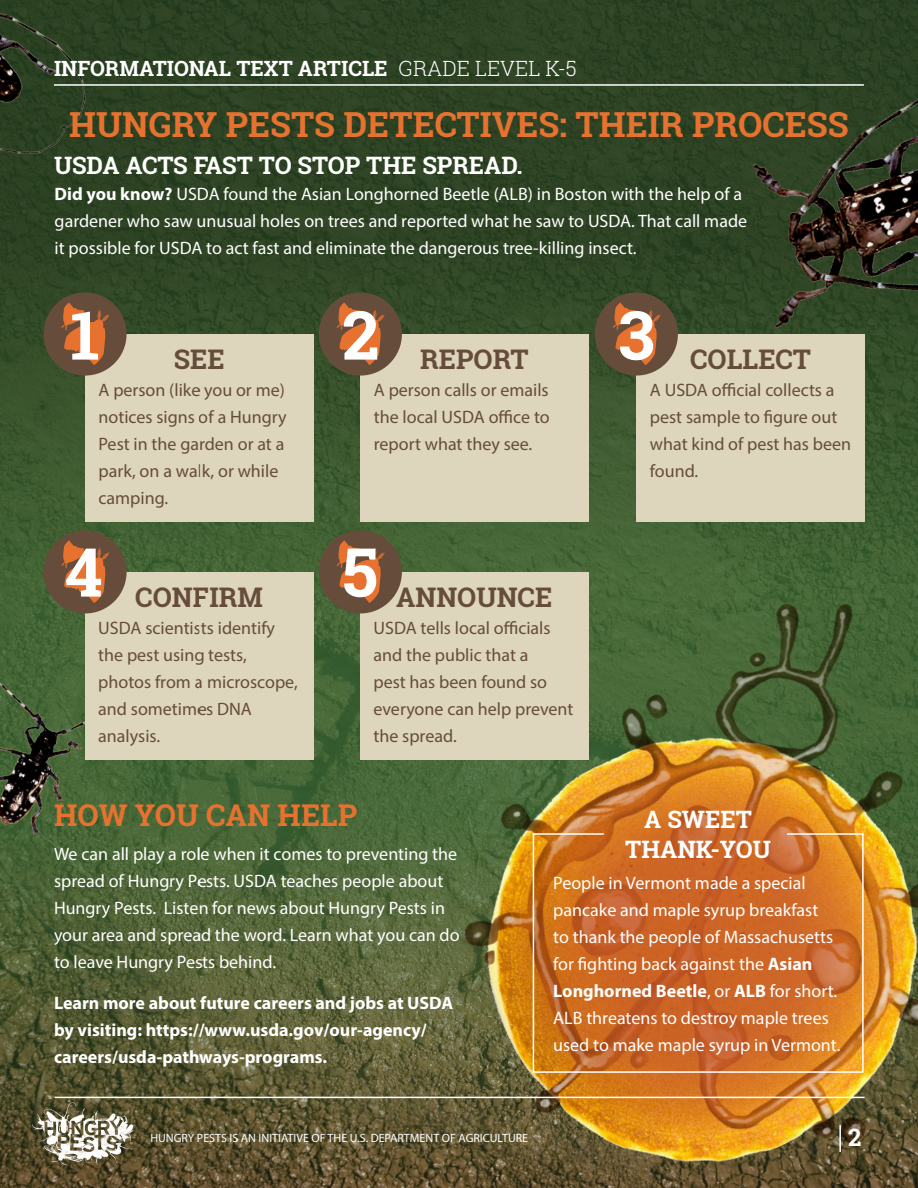
<style>
.page{position:relative;width:918px;height:1188px;background:#fff}
.page>*{position:absolute;margin:0;border:0;box-sizing:border-box;transform-origin:0 0}
.t1{font:700 67.5px "Roboto Slab";color:#fff}
.t2{font:700 34.5px "Roboto Slab";color:#e7722f}
.t3{font:700 30px "Roboto Slab";color:#e7722f}
.t4{font:700 27px "Roboto Slab";color:#664d3b}
.t5{font:700 24px/30px "Roboto Slab";color:#fff;text-align:center}
.t6{font:700 21px "Roboto Slab";color:#fff}
.t7{font:18px/27px "Myriad Pro";color:#fff}
.t8{font:18px/27px "Myriad Pro";color:#664d3b}
.t9{font:700 18px/27px "Myriad Pro";color:#fff}
.t10{font:12px "Myriad Pro";color:#fff}
.s1{font-weight:300}
.s2{font-weight:700}
</style>
<div class="page">
<svg style="left:0;top:574px;width:361px;height:614px;background:#525e35"></svg>
<div style="left:0;top:0;width:918px;height:574px;background:linear-gradient(to bottom,#27391e,#415f33)"></div>
<img style="left:0;top:0;width:126px;height:201px">
<img style="left:0;top:648px;width:160px;height:226px">
<img style="left:710px;top:75px;width:208px;height:289px">
<hr style="left:54px;top:84px;width:810px;height:2px;background:#fff">
<div style="left:85px;top:334px;width:228px;height:188px;background:#ddd5bc"></div>
<div style="left:360px;top:334px;width:229px;height:188px;background:#ddd5bc"></div>
<div style="left:636px;top:334px;width:229px;height:188px;background:#ddd5bc"></div>
<div style="left:85px;top:572px;width:228px;height:188px;background:#ddd5bc"></div>
<img style="left:361px;top:563px;width:557px;height:625px">
<svg style="left:515px;top:763px;width:372px;height:373px;background:#d37d23"></svg>
<svg style="left:532px;top:832px;width:332px;height:242px;background:#cc6b27"></svg>
<div style="left:43px;top:292px;width:84px;height:84px;background:#664d3b;border-radius:50%"></div>
<svg style="left:61px;top:302px;width:48px;height:63px"></svg>
<div style="left:319px;top:292px;width:83px;height:84px;background:#664d3b;border-radius:50%"></div>
<svg style="left:337px;top:302px;width:47px;height:63px"></svg>
<div style="left:43px;top:530px;width:84px;height:83px;background:#664d3b;border-radius:50%"></div>
<svg style="left:61px;top:540px;width:48px;height:63px"></svg>
<div style="left:319px;top:530px;width:83px;height:83px;background:#664d3b;border-radius:50%"></div>
<svg style="left:337px;top:540px;width:47px;height:63px"></svg>
<div style="left:595px;top:292px;width:83px;height:84px;background:#664d3b;border-radius:50%"></div>
<svg style="left:613px;top:302px;width:47px;height:63px"></svg>
<hr style="left:55px;top:1097px;width:810px;height:1px;background:#fff">
<hr style="left:839px;top:1125px;width:2px;height:27px;background:#fff">
<img style="left:27px;top:1099px;width:114px;height:71px">
<p class="t6" style="left:54px;top:54px;width:524px">INFORMATIONAL TEXT ARTICLE <span class="s1">GRADE LEVEL K-5</span></p>
<h2 class="t2" style="left:69px;top:100px;width:781px">HUNGRY PESTS DETECTIVES: THEIR PROCESS</h2>
<h3 class="t5" style="left:54px;top:150px;width:470px">USDA ACTS FAST TO STOP THE SPREAD.</h3>
<p class="t7" style="left:55px;top:181px;width:694px"><span class="s2">Did you know?</span> USDA found the Asian Longhorned Beetle (ALB) in Boston with the help of a gardener who saw unusual holes on trees and reported what he saw to USDA. That call made it possible for USDA to act fast and eliminate the dangerous tree-killing insect.</p>
<p class="t1" style="left:70px;top:289px;width:31px">1</p>
<p class="t1" style="left:342px;top:289px;width:39px">2</p>
<p class="t1" style="left:618px;top:289px;width:38px">3</p>
<p class="t4" style="left:174px;top:341px;width:52px">SEE</p>
<p class="t8" style="left:99px;top:376px;width:190px">A person (like you or me) notices signs of a Hungry<br>Pest in the garden or at a park, on a walk, or while camping.</p>
<p class="t4" style="left:420px;top:341px;width:110px">REPORT</p>
<p class="t8" style="left:374px;top:376px;width:177px;text-align:justify">A person calls or emails the local USDA office to report what they see.</p>
<p class="t4" style="left:690px;top:341px;width:122px">COLLECT</p>
<p class="t8" style="left:650px;top:376px;width:203px">A USDA official collects a pest sample to figure out what kind of pest has been found.</p>
<p class="t1" style="left:65px;top:526px;width:40px">4</p>
<p class="t1" style="left:342px;top:526px;width:37px">5</p>
<p class="t4" style="left:135px;top:579px;width:129px">CONFIRM</p>
<p class="t8" style="left:98px;top:614px;width:201px">USDA scientists identify the pest using tests, photos from a microscope, and sometimes DNA analysis.</p>
<p class="t4" style="left:396px;top:579px;width:158px">ANNOUNCE</p>
<p class="t8" style="left:373px;top:614px;width:202px">USDA tells local officials and the public that a<br>pest has been found so everyone can help prevent the spread.</p>
<h2 class="t3" style="left:54px;top:794px;width:305px">HOW YOU CAN HELP</h2>
<p class="t7" style="left:54px;top:840px;width:407px">We can all play a role when it comes to preventing the spread of Hungry Pests. USDA teaches people about Hungry Pests. Listen for news about Hungry Pests in your area and spread the word. Learn what you can do to leave Hungry Pests behind.</p>
<p class="t9" style="left:54px;top:988px;width:401px">Learn more about future careers and jobs at USDA by visiting: https://www.usda.gov/our-agency/ careers/usda-pathways-programs.</p>
<h3 class="t5" style="left:625px;top:804px;width:147px">A SWEET<br>THANK-YOU</h3>
<p class="t7" style="left:553px;top:869px;width:289px">People in Vermont made a special pancake and maple syrup breakfast<br>to thank the people of Massachusetts for fighting back against the <span class="s2">Asian Longhorned Beetle</span>, or <span class="s2">ALB</span> for short.<br>ALB threatens to destroy maple trees used to make maple syrup in Vermont.</p>
<p class="t10" style="left:150px;top:1130px;width:379px">HUNGRY PESTS IS AN INITIATIVE OF THE U.S. DEPARTMENT OF AGRICULTURE</p>
<h3 class="t5" style="left:848px;top:1122px;width:15px">2</h3>
</div>
